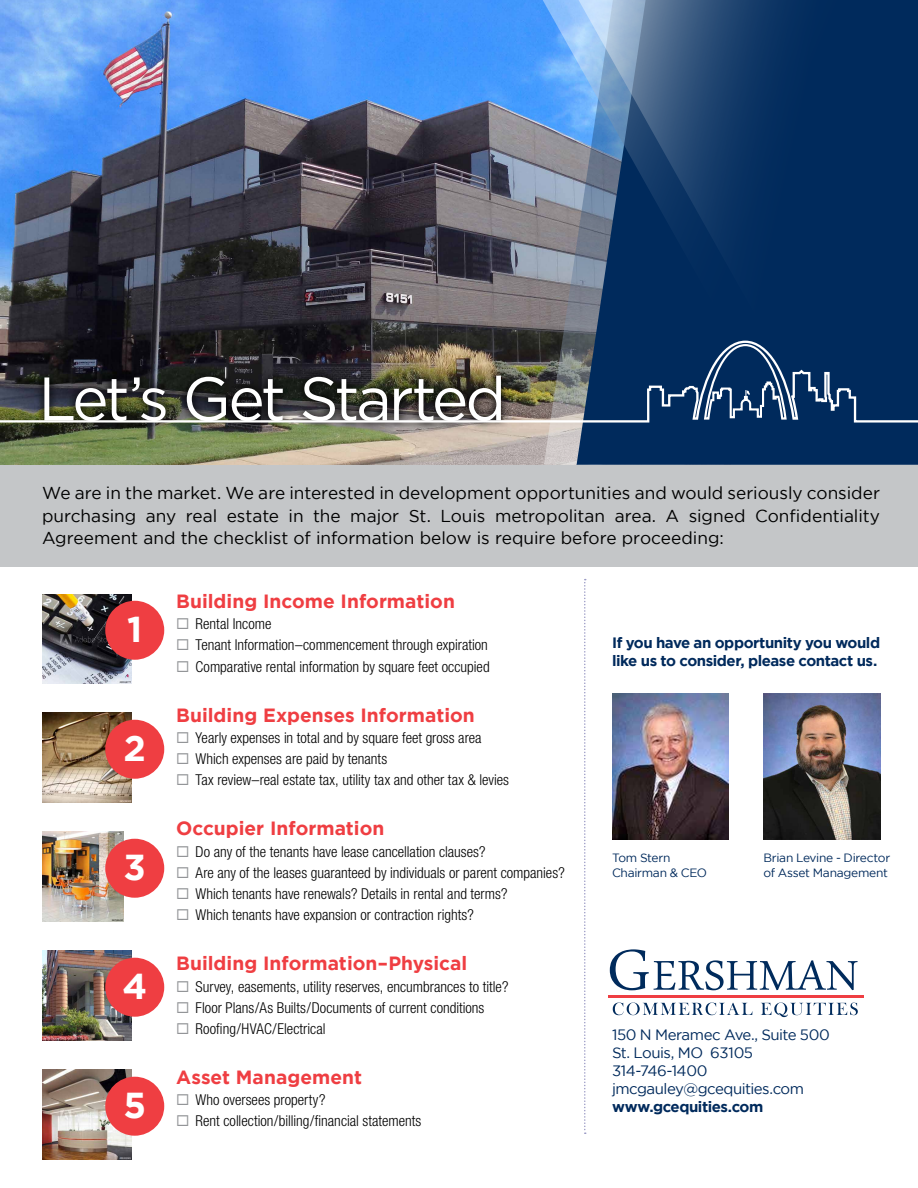
<style>
.page{position:relative;width:918px;height:1188px;background:#fff}
.page>*{position:absolute;margin:0;border:0;box-sizing:border-box;transform-origin:0 0}
.t1{font:61.5px "Gotham";letter-spacing:-.055em;color:#fff}
.t2{font:700 36px "Gotham";color:#fff}
.t3{font:700 19.2px "Gotham";color:#ef3e42}
.t4{font:17.25px/22.5px "Gotham";letter-spacing:-.005em;color:#000;text-align:justify}
.t5{font:300 condensed 15px "Helvetica Neue";color:#000}
.t6{font:700 15px/18px "Gotham";letter-spacing:-.03em;color:#002a5c}
.t7{font:15px/18px "Gotham";letter-spacing:-.03em;color:#002a5c}
.t8{font:12px/14.4px "Gotham";letter-spacing:-.02em;color:#002a5c}
.s1{color:#939598}
</style>
<div class="page">
<div style="left:0;top:458px;width:918px;height:109px;background:#c4c6c8"></div>
<img style="left:0;top:0;width:544px;height:465px">
<div style="left:577px;top:424px;width:341px;height:41px;background:#002a5c"></div>
<hr style="left:609px;top:995px;width:255px;height:3px;background:#ef3e42">
<svg style="left:613px;top:1003px;width:139px;height:12px"></svg>
<svg style="left:761px;top:1003px;width:97px;height:14px"></svg>
<svg style="left:610px;top:949px;width:248px;height:41px"></svg>
<svg style="left:35px;top:424px;width:475px;height:7px;background:#696b5a"></svg>
<img style="left:42px;top:594px;width:90px;height:90px">
<div style="left:105px;top:601px;width:59px;height:59px;background:#ef3e42;border-radius:50%"></div>
<img style="left:42px;top:713px;width:90px;height:90px">
<div style="left:105px;top:720px;width:59px;height:59px;background:#ef3e42;border-radius:50%"></div>
<img style="left:42px;top:832px;width:82px;height:90px">
<div style="left:105px;top:839px;width:59px;height:59px;background:#ef3e42;border-radius:50%"></div>
<img style="left:42px;top:951px;width:90px;height:90px">
<div style="left:105px;top:958px;width:59px;height:59px;background:#ef3e42;border-radius:50%"></div>
<img style="left:42px;top:1070px;width:90px;height:90px">
<div style="left:105px;top:1077px;width:59px;height:59px;background:#ef3e42;border-radius:50%"></div>
<img style="left:612px;top:693px;width:117px;height:147px">
<img style="left:763px;top:693px;width:117px;height:146px">
<svg style="left:543px;top:0;width:36px;height:339px;background:#7d99be"></svg>
<svg style="left:579px;top:0;width:339px;height:339px;background:#193f6d"></svg>
<img style="left:0;top:339px;width:918px;height:85px">
<svg style="left:584px;top:579px;width:2px;height:555px"></svg>
<h1 class="t1" style="left:38px;top:365px;width:469px">Let’s Get Started</h1>
<p class="t4" style="left:42px;top:482px;width:840px">We are in the market. We are interested in development opportunities and would seriously consider purchasing any real estate in the major St. Louis metropolitan area. A signed Confidentiality Agreement and the checklist of information below is require before proceeding:</p>
<h2 class="t2" style="left:127px;top:609px;width:17px">1</h2>
<h2 class="t2" style="left:124px;top:728px;width:24px">2</h2>
<h2 class="t2" style="left:124px;top:847px;width:24px">3</h2>
<h2 class="t2" style="left:122px;top:966px;width:26px">4</h2>
<h2 class="t2" style="left:123px;top:1085px;width:24px">5</h2>
<p class="t3" style="left:176px;top:590px;width:280px">Building Income Information</p>
<p class="t5" style="left:176px;top:615px;width:97px"><span class="s1">◻</span> Rental Income</p>
<p class="t5" style="left:176px;top:637px;width:313px"><span class="s1">◻</span> Tenant Information–commencement through expiration</p>
<p class="t5" style="left:176px;top:658px;width:315px"><span class="s1">◻</span> Comparative rental information by square feet occupied</p>
<p class="t3" style="left:176px;top:704px;width:300px">Building Expenses Information</p>
<p class="t5" style="left:176px;top:729px;width:307px"><span class="s1">◻</span> Yearly expenses in total and by square feet gross area</p>
<p class="t5" style="left:176px;top:750px;width:213px"><span class="s1">◻</span> Which expenses are paid by tenants</p>
<p class="t5" style="left:176px;top:771px;width:334px"><span class="s1">◻</span> Tax review–real estate tax, utility tax and other tax &amp; levies</p>
<p class="t3" style="left:176px;top:817px;width:210px">Occupier Information</p>
<p class="t5" style="left:176px;top:843px;width:311px"><span class="s1">◻</span> Do any of the tenants have lease cancellation clauses?</p>
<p class="t5" style="left:176px;top:864px;width:390px"><span class="s1">◻</span> Are any of the leases guaranteed by individuals or parent companies?</p>
<p class="t5" style="left:176px;top:885px;width:333px"><span class="s1">◻</span> Which tenants have renewals? Details in rental and terms?</p>
<p class="t5" style="left:176px;top:906px;width:299px"><span class="s1">◻</span> Which tenants have expansion or contraction rights?</p>
<p class="t3" style="left:176px;top:952px;width:293px">Building Information–Physical</p>
<p class="t5" style="left:176px;top:978px;width:334px"><span class="s1">◻</span> Survey, easements, utility reserves, encumbrances to title?</p>
<p class="t5" style="left:176px;top:999px;width:310px"><span class="s1">◻</span> Floor Plans/As Builts/Documents of current conditions</p>
<p class="t5" style="left:176px;top:1020px;width:151px"><span class="s1">◻</span> Roofing/HVAC/Electrical</p>
<p class="t3" style="left:176px;top:1066px;width:188px">Asset Management</p>
<p class="t5" style="left:176px;top:1091px;width:151px"><span class="s1">◻</span> Who oversees property?</p>
<p class="t5" style="left:176px;top:1113px;width:247px"><span class="s1">◻</span> Rent collection/billing/financial statements</p>
<p class="t6" style="left:612px;top:633px;width:270px">If you have an opportunity you would like us to consider, please contact us.</p>
<p class="t8" style="left:612px;top:851px;width:97px">Tom Stern<br>Chairman &amp; CEO</p>
<p class="t8" style="left:763px;top:851px;width:128px">Brian Levine - Director of Asset Management</p>
<p class="t7" style="left:612px;top:1026px;width:219px">150 N Meramec Ave., Suite 500<br>St. Louis, MO 63105<br>314-746-1400 jmcgauley@gcequities.com</p>
<p class="t6" style="left:612px;top:1098px;width:153px">www.gcequities.com</p>
</div>
